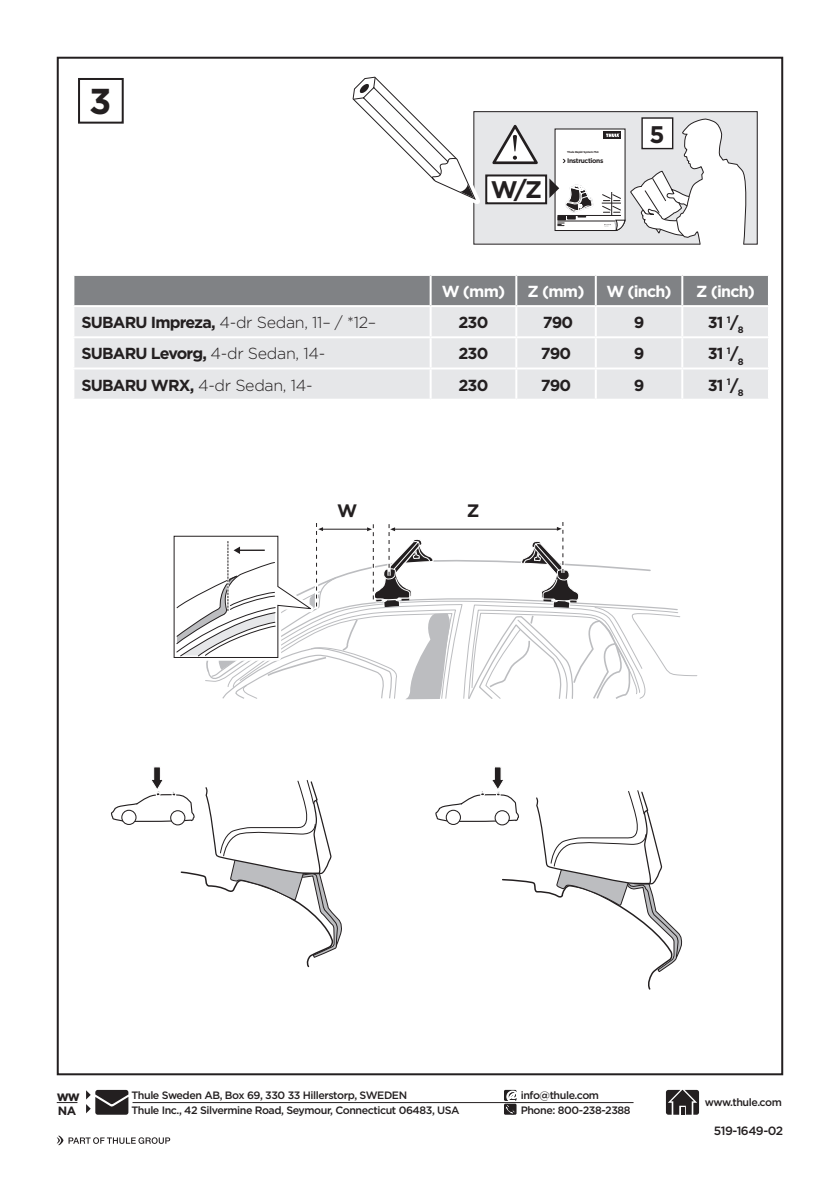
<style>
.page{position:relative;width:840px;height:1191px;background:#fff}
.page>*{position:absolute;margin:0;border:0;box-sizing:border-box;transform-origin:0 0}
.t1{font:700 36px "Gotham";color:#231f20}
.t2{font:700 24px "Gotham";color:#231f20}
.t3{font:700 18px "Gotham";color:#231f20}
.t4{font:700 16px "Gotham";letter-spacing:-.05em;color:#231f20}
.t5{font:300 16px "Gotham";letter-spacing:-.02em;color:#231f20}
.t6{font:700 16px "Gotham";letter-spacing:-.05em;color:#fff}
.t7{font:700 14px "Gotham";color:#231f20}
.t8{font:500 12px "Gotham";letter-spacing:-.04em;color:#231f20}
.t9{font:700 12px "Gotham";color:#231f20}
.t10{font:500 10.6px "Gotham";letter-spacing:-.04em;color:#231f20}
.t11{font:700 6.6px "Gotham";letter-spacing:-.05em;color:#231f20}
.t12{font:700 2.8px "Gotham";letter-spacing:-.05em;color:#231f20}
.s1{font-weight:700}
.s2{font-weight:300}
</style>
<div class="page">
<div style="left:78px;top:78px;width:46px;height:46px;border:2px solid #231f20"></div>
<svg style="left:57px;top:1102px;width:20px;height:1px"></svg>
<hr style="left:132px;top:1102px;width:501px;height:1px;background:#231f20">
<svg style="left:665px;top:1089px;width:33px;height:25px"></svg>
<svg style="left:504px;top:1090px;width:12px;height:24px"></svg>
<svg style="left:57px;top:1135px;width:113px;height:10px"></svg>
<svg style="left:86px;top:1090px;width:42px;height:24px"></svg>
<div style="left:473px;top:112px;width:283px;height:132px;background:#e6e7e9"></div>
<div style="left:74px;top:276px;width:693px;height:29px;background:#808285"></div>
<div style="left:74px;top:307px;width:693px;height:92px;background:#e6e7e9"></div>
<hr style="left:429px;top:276px;width:2px;height:29px;background:#fff">
<hr style="left:515px;top:276px;width:2px;height:29px;background:#fff">
<hr style="left:594px;top:276px;width:2px;height:29px;background:#fff">
<hr style="left:681px;top:276px;width:2px;height:29px;background:#fff">
<hr style="left:429px;top:307px;width:2px;height:29px;background:#fff">
<hr style="left:515px;top:307px;width:2px;height:29px;background:#fff">
<hr style="left:594px;top:307px;width:2px;height:29px;background:#fff">
<hr style="left:681px;top:307px;width:2px;height:29px;background:#fff">
<hr style="left:72px;top:336px;width:358px;height:2px;background:#fff">
<hr style="left:430px;top:336px;width:86px;height:2px;background:#fff">
<hr style="left:429px;top:338px;width:2px;height:29px;background:#fff">
<hr style="left:516px;top:336px;width:79px;height:2px;background:#fff">
<hr style="left:515px;top:338px;width:2px;height:29px;background:#fff">
<hr style="left:595px;top:336px;width:87px;height:2px;background:#fff">
<hr style="left:594px;top:338px;width:2px;height:29px;background:#fff">
<hr style="left:682px;top:336px;width:87px;height:2px;background:#fff">
<hr style="left:681px;top:338px;width:2px;height:29px;background:#fff">
<hr style="left:72px;top:367px;width:358px;height:2px;background:#fff">
<hr style="left:430px;top:367px;width:86px;height:2px;background:#fff">
<hr style="left:429px;top:369px;width:2px;height:30px;background:#fff">
<hr style="left:516px;top:367px;width:79px;height:2px;background:#fff">
<hr style="left:515px;top:369px;width:2px;height:30px;background:#fff">
<hr style="left:595px;top:367px;width:87px;height:2px;background:#fff">
<hr style="left:594px;top:369px;width:2px;height:30px;background:#fff">
<hr style="left:682px;top:367px;width:87px;height:2px;background:#fff">
<hr style="left:681px;top:369px;width:2px;height:30px;background:#fff">
<div style="left:473px;top:111px;width:284px;height:134px;border:1px solid #231f20"></div>
<div style="left:486px;top:175px;width:60px;height:28px;background:#fff"></div>
<div style="left:485px;top:174px;width:62px;height:30px;border:2px solid #231f20"></div>
<svg style="left:352px;top:76px;width:185px;height:137px"></svg>
<svg style="left:549px;top:118px;width:199px;height:127px"></svg>
<svg style="left:110px;top:390px;width:587px;height:600px"></svg>
<p class="t1" style="left:89px;top:77px;width:24px">3</p>
<p class="t2" style="left:490px;top:174px;width:53px">W/Z</p>
<p class="t12" style="left:567px;top:150px;width:33px">Thule Rapid System 754</p>
<p class="t11" style="left:567px;top:156px;width:38px">Instructions</p>
<p class="t2" style="left:649px;top:119px;width:17px">5</p>
<p class="t6" style="left:441px;top:281px;width:65px">W (mm)</p>
<p class="t6" style="left:527px;top:281px;width:58px">Z (mm)</p>
<p class="t6" style="left:606px;top:281px;width:67px">W (inch)</p>
<p class="t6" style="left:695px;top:281px;width:60px">Z (inch)</p>
<p class="t5" style="left:81px;top:312px;width:296px"><span class="s1">SUBARU Impreza,</span> 4-dr Sedan, 11– / *12–</p>
<p class="t4" style="left:458px;top:312px;width:31px">230</p>
<p class="t4" style="left:542px;top:312px;width:32px">790</p>
<p class="t4" style="left:633px;top:312px;width:12px">9</p>
<p class="t4" style="left:707px;top:312px;width:37px">31 <sup>1</sup>/<sub>8</sub></p>
<p class="t4" style="left:81px;top:343px;width:245px">SUBARU Levorg, <span class="s2">4-dr Sedan, 14-</span></p>
<p class="t4" style="left:458px;top:343px;width:31px">230</p>
<p class="t4" style="left:540px;top:343px;width:32px">790</p>
<p class="t4" style="left:633px;top:343px;width:12px">9</p>
<p class="t4" style="left:707px;top:343px;width:37px">31 <sup>1</sup>/<sub>8</sub></p>
<p class="t5" style="left:81px;top:375px;width:233px"><span class="s1">SUBARU WRX,</span> 4-dr Sedan, 14-</p>
<p class="t4" style="left:458px;top:374px;width:31px">230</p>
<p class="t4" style="left:540px;top:374px;width:32px">790</p>
<p class="t4" style="left:633px;top:374px;width:12px">9</p>
<p class="t4" style="left:707px;top:374px;width:37px">31 <sup>1</sup>/<sub>8</sub></p>
<p class="t3" style="left:337px;top:498px;width:22px">W</p>
<p class="t3" style="left:466px;top:498px;width:14px">Z</p>
<p class="t7" style="left:57px;top:1086px;width:25px">ww</p>
<p class="t9" style="left:58px;top:1102px;width:20px">NA</p>
<p class="t10" style="left:131px;top:1088px;width:277px">Thule Sweden AB, Box 69, 330 33 Hillerstorp, SWEDEN</p>
<p class="t10" style="left:131px;top:1103px;width:329px">Thule Inc., 42 Silvermine Road, Seymour, Connecticut 06483, USA</p>
<p class="t10" style="left:520px;top:1088px;width:80px">info@thule.com</p>
<p class="t10" style="left:520px;top:1103px;width:111px">Phone: 800-238-2388</p>
<p class="t10" style="left:704px;top:1095px;width:78px">www.thule.com</p>
<p class="t8" style="left:713px;top:1122px;width:71px">519-1649-02</p>
</div>
